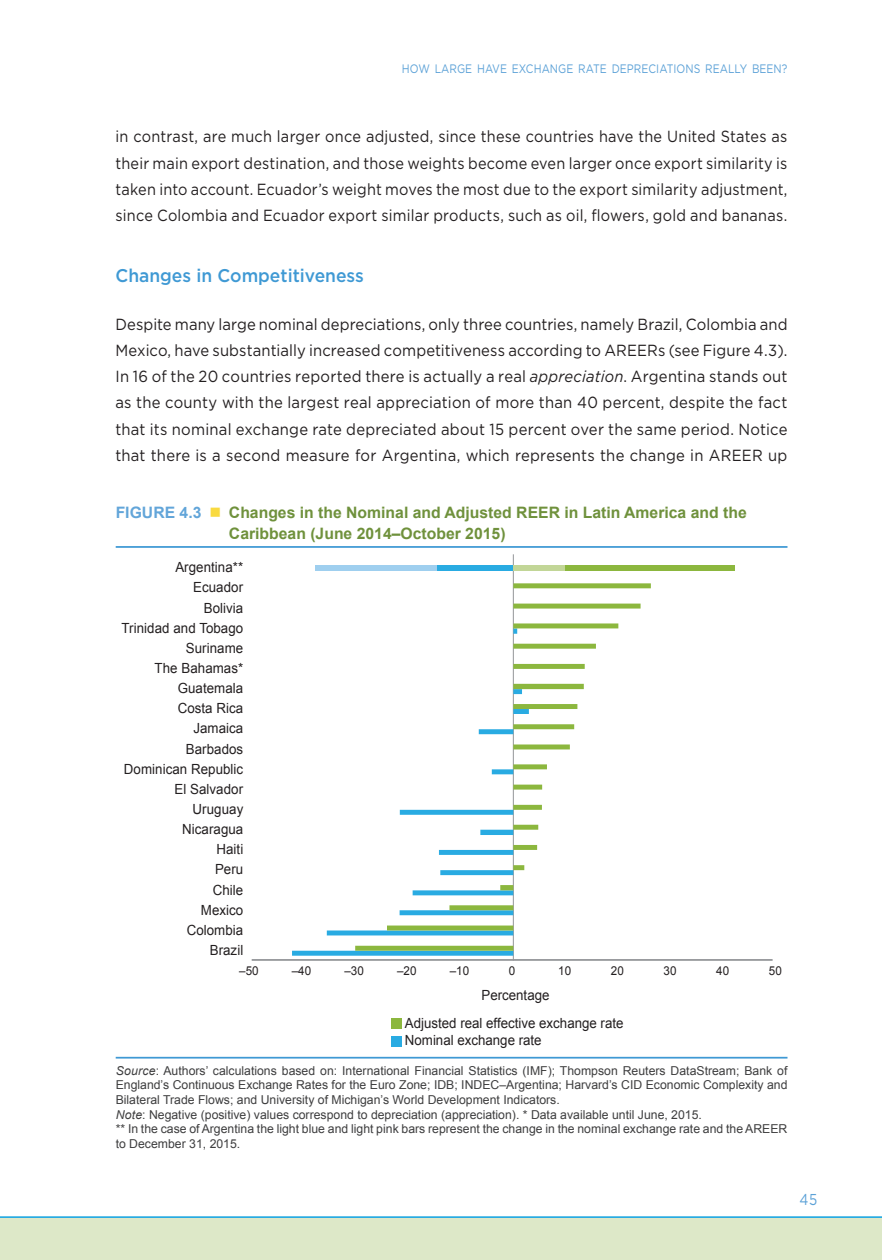
<style>
.page{position:relative;width:882px;height:1260px;background:#fff}
.page>*{position:absolute;margin:0;border:0;box-sizing:border-box;transform-origin:0 0}
.t1{font:500 18.38px "Gotham";color:#3f99d4;scale:.95 1}
.t2{font:16.1px/26.2px "Gotham";letter-spacing:.01em;color:#231f20;scale:.92 1}
.t3{font:16.1px/26.2px "Gotham";letter-spacing:.01em;color:#231f20;text-align:justify;scale:.9 1}
.t4{font:700 15.75px/21px "Arial";color:#6f913c}
.t5{font:15.75px "Gotham";color:#5ba1d7;scale:.85 1}
.t6{font:14px/28px "Arial";letter-spacing:.005em;color:#231f20;text-align:center;scale:.95 1}
.t7{font:12.25px/14.7px "Arial";color:#3e3e3f}
.t8{font:12.25px "Gotham";letter-spacing:.005em;color:#5ba1d7;scale:.85 1}
.t9{font:12.25px "Arial";color:#231f20;scale:.95 1}
.s1{font-style:italic}
.s2{color:#62a5d9}
.s3{color:#f9da40}
</style>
<div class="page">
<hr style="left:0;top:1216px;width:882px;height:2px;background:#29abe2">
<div style="left:0;top:1218px;width:882px;height:42px;background:#dde8c8"></div>
<hr style="left:116px;top:546px;width:672px;height:2px;background:#3f99d4">
<hr style="left:116px;top:1057px;width:672px;height:2px;background:#3f99d4">
<hr style="left:253px;top:959px;width:519px;height:2px;background:#939598">
<hr style="left:513px;top:555px;width:1px;height:405px;background:#939598">
<div style="left:391px;top:1019px;width:10px;height:10px;background:#8cb73e"></div>
<div style="left:391px;top:1036px;width:10px;height:10px;background:#29abe2"></div>
<svg style="left:292px;top:930px;width:222px;height:26px"></svg>
<svg style="left:355px;top:583px;width:296px;height:368px"></svg>
<div style="left:316px;top:565px;width:197px;height:6px;background:#9fcfef"></div>
<div style="left:513px;top:565px;width:222px;height:6px;background:#8cb73e"></div>
<div style="left:438px;top:565px;width:75px;height:6px;background:#29abe2"></div>
<div style="left:513px;top:565px;width:52px;height:6px;background:#c2d697"></div>
<p class="t8" style="left:402px;top:61px;width:22px">How</p>
<p class="t8" style="left:435px;top:61px;width:18px">Large</p>
<p class="t8" style="left:477px;top:61px;width:19px">Have</p>
<p class="t8" style="left:512px;top:61px;width:27px">Exchange</p>
<p class="t8" style="left:578px;top:61px;width:18px">Rate</p>
<p class="t8" style="left:612px;top:61px;width:19px">Depreciations</p>
<p class="t8" style="left:705px;top:61px;width:18px">Reall</p>
<p class="t8" style="left:740px;top:61px;width:33px">y Been</p>
<p class="t8" style="left:782px;top:61px;width:8px">?</p>
<p class="t3" style="left:116px;top:123px;width:748px">in contrast, are much larger once adjusted, since these countries have the United States as their main export destination, and those weights become even larger once export similarity is taken into account. Ecuador’s weight moves the most due to the export similarity adjustment, since Colombia and Ecuador export similar products, such as oil, flowers, gold and bananas.</p>
<h1 class="t1" style="left:116px;top:264px;width:263px">Changes in Competitiveness</h1>
<p class="t2" style="left:115px;top:310px;width:732px">Despite many large nominal depreciations, only three countries, namely Brazil, Colombia and Mexico, have substantially increased competitiveness according to AREERs (see Figure 4. 3).<br>In 16 of the 20 countries reported there is actually a real <span class="s1">appreciation</span>. Argentina stands out as the county with the largest real appreciation of more than 40 percent, despite the fact that its nominal exchange rate depreciated about 15 percent over the same period. Notice that there is a second measure for Argentina, which represents the change in AREER up</p>
<p class="t4" style="left:229px;top:503px;width:519px;text-indent:-113px"><span class="s2">FIGURE 4.3</span> <span class="s3">■</span> Changes in the Nominal and Adjusted REER in Latin America and the<br>Caribbean (June 2014–October 2015)</p>
<p class="t6" style="left:175px;top:554px;width:73px">Argentina**</p>
<p class="t6" style="left:193px;top:574px;width:54px">Ecuador</p>
<p class="t6" style="left:204px;top:594px;width:43px">Bolivia</p>
<p class="t6" style="left:122px;top:614px;width:130px">Trinidad and Tobago</p>
<p class="t6" style="left:186px;top:634px;width:62px">Suriname</p>
<p class="t6" style="left:155px;top:654px;width:95px">The Bahamas*</p>
<p class="t6" style="left:178px;top:674px;width:71px">Guatemala</p>
<p class="t6" style="left:178px;top:695px;width:71px">Costa Rica</p>
<p class="t6" style="left:193px;top:715px;width:54px">Jamaica</p>
<p class="t6" style="left:186px;top:735px;width:62px">Barbados</p>
<p class="t6" style="left:124px;top:755px;width:127px">Dominican Republic</p>
<p class="t6" style="left:174px;top:775px;width:74px">El Salvador</p>
<p class="t6" style="left:193px;top:795px;width:55px">Uruguay</p>
<p class="t6" style="left:182px;top:815px;width:66px">Nicaragua</p>
<p class="t6" style="left:216px;top:836px;width:30px">Haiti</p>
<p class="t6" style="left:215px;top:856px;width:31px">Peru</p>
<p class="t6" style="left:213px;top:876px;width:34px">Chile</p>
<p class="t6" style="left:201px;top:896px;width:46px">Mexico</p>
<p class="t6" style="left:187px;top:916px;width:61px">Colombia</p>
<p class="t6" style="left:210px;top:936px;width:37px">Brazil</p>
<p class="t9" style="left:239px;top:962px;width:22px">–50</p>
<p class="t9" style="left:292px;top:962px;width:22px">–40</p>
<p class="t9" style="left:345px;top:962px;width:22px">–30</p>
<p class="t9" style="left:397px;top:962px;width:22px">–20</p>
<p class="t9" style="left:450px;top:962px;width:22px">–10</p>
<p class="t9" style="left:509px;top:962px;width:8px">0</p>
<p class="t9" style="left:558px;top:962px;width:15px">10</p>
<p class="t9" style="left:611px;top:962px;width:15px">20</p>
<p class="t9" style="left:664px;top:962px;width:15px">30</p>
<p class="t9" style="left:716px;top:962px;width:15px">40</p>
<p class="t9" style="left:769px;top:962px;width:15px">50</p>
<p class="t6" style="left:405px;top:981px;width:232px">Percentage<br>Adjusted real effective exchange rate</p>
<p class="t6" style="left:405px;top:1026px;width:145px">Nominal exchange rate</p>
<p class="t7" style="left:116px;top:1063px;width:673px"><span class="s1">Source</span>: Authors’ calculations based on: International Financial Statistics (IMF); Thompson Reuters DataStream; Bank of England’s Continuous Exchange Rates for the Euro Zone; IDB; INDEC–Argentina; Harvard’s CID Economic Complexity and Bilateral Trade Flows; and University of Michigan’s World Development Indicators.<br><span class="s1">Note</span>: Negative (positive) values correspond to depreciation (appreciation). * Data available until June, 2015.<br>** In the case of Argentina the light blue and light pink bars represent the change in the nominal exchange rate and the AREER to December 31, 2015.</p>
<p class="t5" style="left:799px;top:1190px;width:22px">45</p>
</div>
